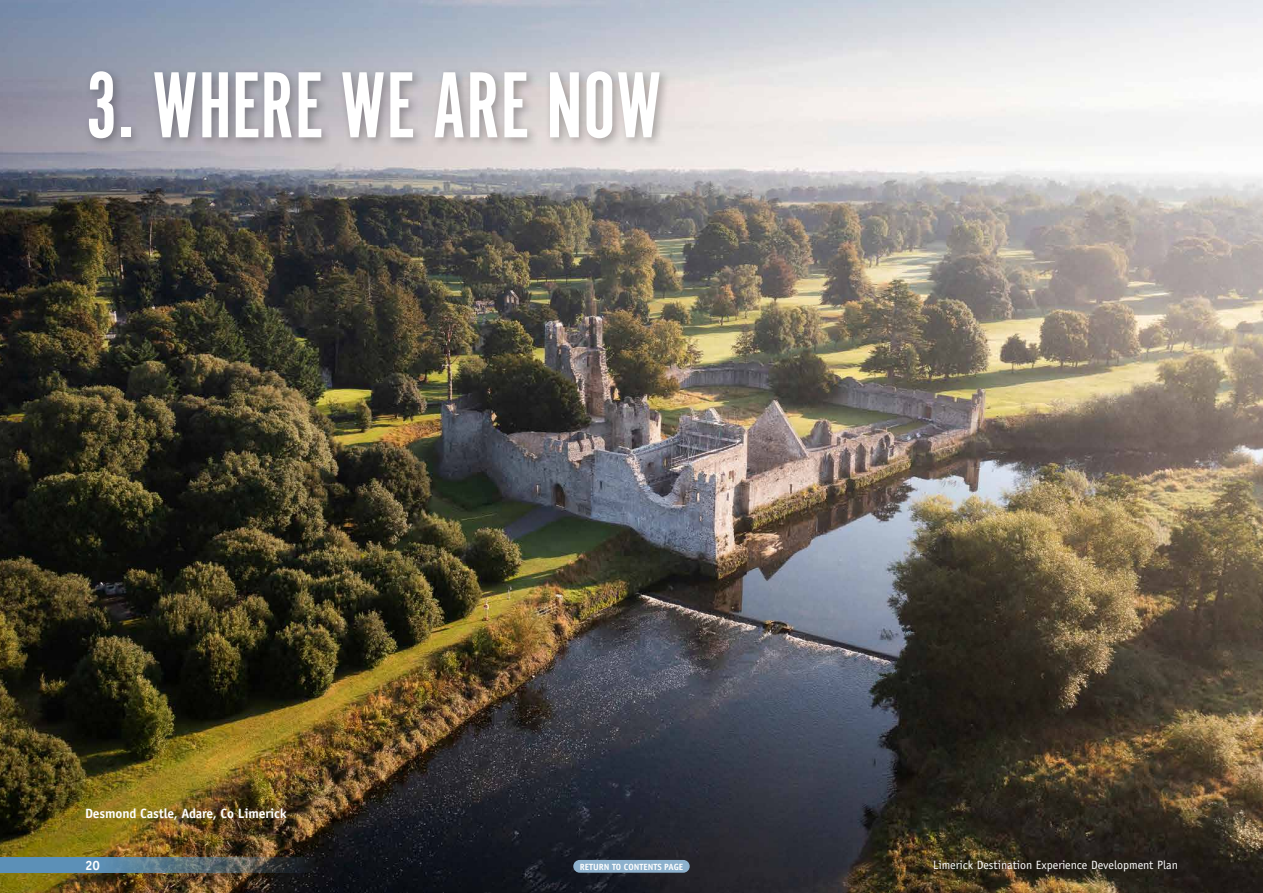
<style>
.page{position:relative;width:1263px;height:893px;background:#fff}
.page>*{position:absolute;margin:0;border:0;box-sizing:border-box;transform-origin:0 0}
.t1{font:97.5px "Alternate Got No 1 D";color:#fff}
.t2{font:700 13.5px "Officina Sans Std";letter-spacing:-.01em;color:#fff}
.t3{font:12px "Officina Sans Std";color:#fff}
.t4{font:700 9px "Officina Sans Std";color:#fff}
</style>
<div class="page">
<img style="left:0;top:0;width:1263px;height:893px">
<div style="left:83px;top:66px;width:589px;height:84px;background:#000;opacity:.3"></div>
<svg style="left:0;top:857px;width:323px;height:16px;background:#526e80"></svg>
<div style="left:573px;top:860px;width:117px;height:13px;background:#8db1cd;border-radius:6px"></div>
<h1 class="t1" style="left:85px;top:54px;width:578px">3. WHERE WE ARE NOW</h1>
<p class="t2" style="left:85px;top:805px;width:203px">Desmond Castle, Adare, Co Limerick</p>
<p class="t2" style="left:85px;top:857px;width:17px">20</p>
<p class="t4" style="left:580px;top:861px;width:105px">RETURN TO CONTENTS PAGE</p>
<p class="t3" style="left:933px;top:858px;width:246px">Limerick Destination Experience Development Plan</p>
</div>
